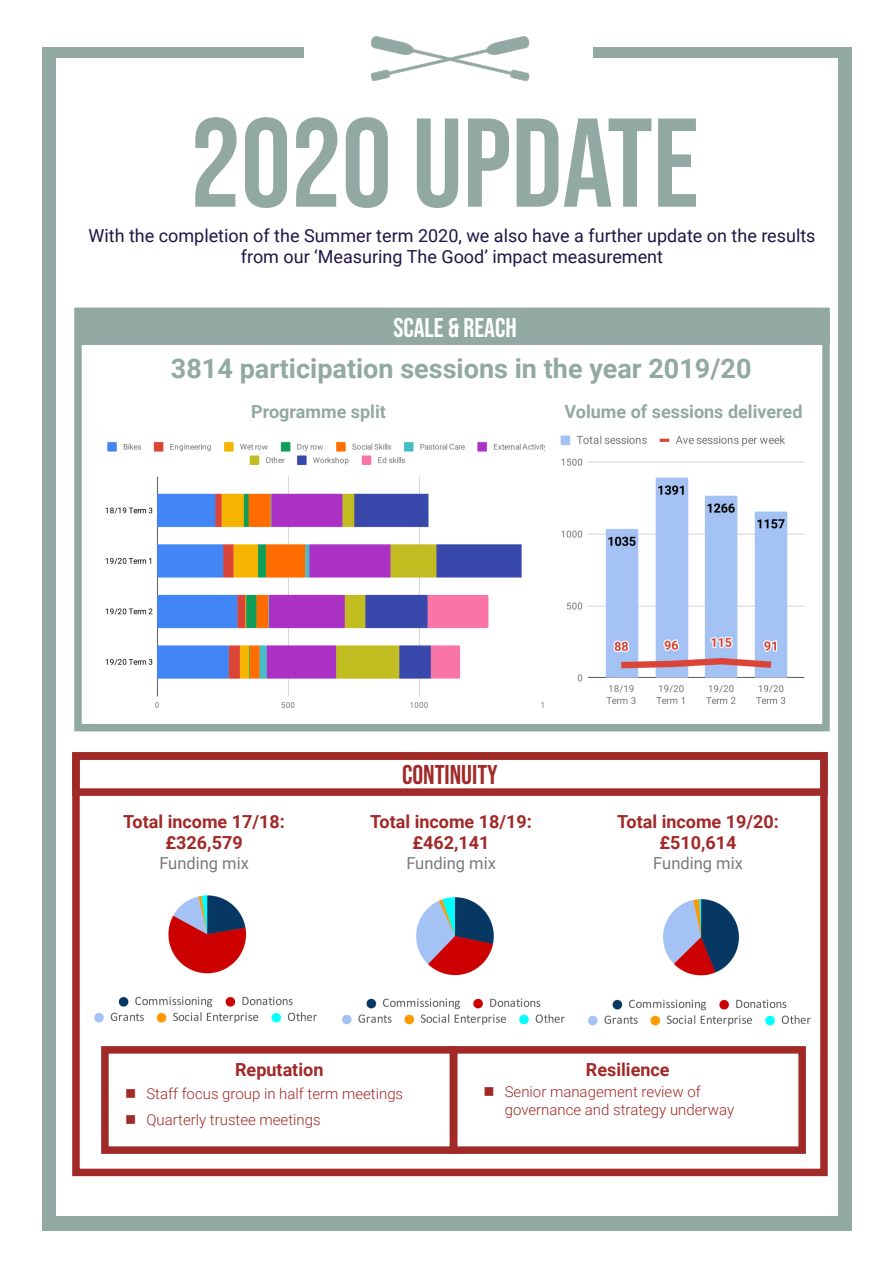
<style>
.page{position:relative;width:893px;height:1263px;background:#fff}
.page>*{position:absolute;margin:0;border:0;box-sizing:border-box;transform-origin:0 0}
.Main_tiitle_white{font:126px "Bebas Neue";color:#92a9a3}
.t1{font:700 27px "Roboto";color:#92a9a3}
.t2{font:27px "Bebas Neue";color:#fff}
.t3{font:27px "Bebas Neue";color:#a12928}
.page_intro_text_whit{font:18px/21.6px "Roboto";color:#211545;text-align:center}
.t4{font:700 18px "Roboto";color:#a12928}
.t5{font:700 18px "Roboto";color:#92a9a3}
.t6{font:16.5px "Roboto";color:#787a7d}
.t7{font:300 15px/18px "Roboto";color:#a12928}
</style>
<div class="page">
<div style="left:42px;top:47px;width:810px;height:1184px;background:#92a9a3"></div>
<div style="left:304px;top:16px;width:289px;height:85px;background:#fff"></div>
<div style="left:56px;top:58px;width:782px;height:1158px;background:#fff"></div>
<img style="left:370px;top:36px;width:160px;height:46px">
<div style="left:74px;top:308px;width:756px;height:423px;border:8px solid #92a9a3"></div>
<div style="left:80px;top:313px;width:750px;height:31px;background:#92a9a3"></div>
<img style="left:105px;top:441px;width:440px;height:267px">
<img style="left:560px;top:435px;width:245px;height:269px">
<div style="left:72px;top:752px;width:756px;height:424px;border:8px solid #a12928"></div>
<div style="left:72px;top:752px;width:756px;height:44px;border:8px solid #a12928"></div>
<img style="left:94px;top:895px;width:223px;height:129px">
<img style="left:342px;top:897px;width:223px;height:128px">
<img style="left:588px;top:899px;width:223px;height:128px">
<div style="left:101px;top:1046px;width:356px;height:108px;border:8px solid #a12928"></div>
<div style="left:450px;top:1046px;width:356px;height:108px;border:8px solid #a12928"></div>
<p class="Main_tiitle_white" style="left:190px;top:92px;width:510px">2020 UPDATE</p>
<p class="page_intro_text_whit" style="left:88px;top:224px;width:729px">With the completion of the Summer term 2020, we also have a further update on the results from our ‘Measuring The Good’ impact measurement</p>
<p class="t2" style="left:393px;top:312px;width:125px">SCALE &amp; REACH</p>
<p class="t1" style="left:171px;top:349px;width:582px">3814 participation sessions in the year 2019/20</p>
<p class="t5" style="left:251px;top:399px;width:136px">Programme split</p>
<p class="t5" style="left:564px;top:399px;width:239px">Volume of sessions delivered</p>
<p class="t4" style="left:123px;top:809px;width:163px">Total income 17/18:</p>
<p class="t4" style="left:166px;top:830px;width:79px">£326,579</p>
<p class="t6" style="left:159px;top:852px;width:91px">Funding mix</p>
<p class="t3" style="left:402px;top:759px;width:97px">CONTINUITY</p>
<p class="t4" style="left:370px;top:809px;width:163px">Total income 18/19:</p>
<p class="t4" style="left:413px;top:830px;width:79px">£462,141</p>
<p class="t6" style="left:406px;top:852px;width:91px">Funding mix</p>
<p class="t4" style="left:617px;top:809px;width:163px">Total income 19/20:</p>
<p class="t4" style="left:660px;top:830px;width:79px">£510,614</p>
<p class="t6" style="left:653px;top:852px;width:91px">Funding mix</p>
<p class="t4" style="left:235px;top:1056px;width:90px">Reputation</p>
<p class="t7" style="left:146px;top:1084px;width:258px">Staff focus group in half term meetings</p>
<p class="t7" style="left:146px;top:1110px;width:176px">Quarterly trustee meetings</p>
<p class="t4" style="left:586px;top:1056px;width:85px">Resilience</p>
<p class="t7" style="left:505px;top:1082px;width:231px">Senior management review of governance and strategy underway</p>
</div>
